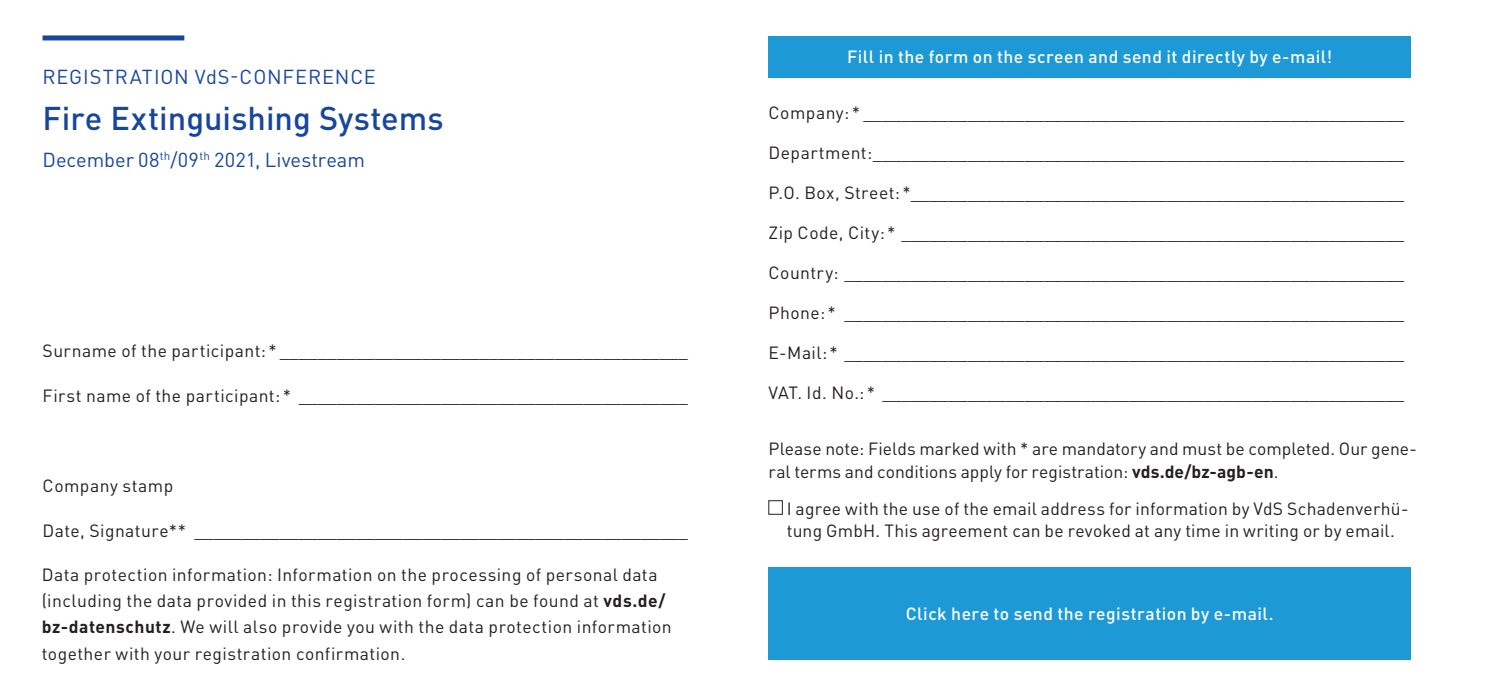
<style>
.page{position:relative;width:1489px;height:695px;background:#fff}
.page>*{position:absolute;margin:0;border:0;box-sizing:border-box;transform-origin:0 0}
.t1{font:500 32.5px "DIN Pro";color:#18469d}
.t2{font:20px "DIN Pro";letter-spacing:.015em;color:#18469d}
.t3{font:20px "DIN Pro";letter-spacing:.045em;color:#18469d}
.t4{font:17.5px/26.2px "DIN Pro";letter-spacing:.025em;color:#231f20}
.t5{font:17.5px/22.5px "DIN Pro";letter-spacing:.005em;color:#231f20}
.t6{font:500 17.5px "DIN Pro";letter-spacing:.025em;color:#fff}
.s1{font-weight:700}
</style>
<div class="page">
<div style="left:768px;top:36px;width:642px;height:42px;background:#1d99d6"></div>
<div style="left:768px;top:567px;width:642px;height:92px;background:#1d99d6"></div>
<div style="left:43px;top:35px;width:141px;height:5px;background:#18469d"></div>
<p class="t3" style="left:43px;top:61px;width:335px">REGISTRATION VdS-CONFERENCE</p>
<h1 class="t1" style="left:43px;top:92px;width:403px">Fire Extinguishing Systems</h1>
<p class="t2" style="left:43px;top:144px;width:324px">December 08<sup>th</sup>/09<sup>th</sup> 2021, Livestream</p>
<p class="t4" style="left:43px;top:336px;width:646px">Surname of the participant: * ___________________________________________</p>
<p class="t4" style="left:43px;top:381px;width:646px">First name of the participant: * _________________________________________</p>
<p class="t4" style="left:43px;top:471px;width:132px">Company stamp</p>
<p class="t4" style="left:43px;top:516px;width:646px">Date, Signature** ____________________________________________________</p>
<p class="t4" style="left:42px;top:559px;width:631px">Data protection information: Information on the processing of personal data (including the data provided in this registration form) can be found at <span class="s1">vds.de/ bz-datenschutz</span>. We will also provide you with the data protection information together with your registration confirmation.</p>
<p class="t6" style="left:847px;top:43px;width:486px">Fill in the form on the screen and send it directly by e-mail!</p>
<p class="t4" style="left:768px;top:98px;width:637px">Company: * _________________________________________________________</p>
<p class="t4" style="left:768px;top:138px;width:637px">Department:________________________________________________________</p>
<p class="t4" style="left:768px;top:178px;width:637px">P.O. Box, Street: *____________________________________________________</p>
<p class="t4" style="left:768px;top:218px;width:637px">Zip Code, City: * _____________________________________________________</p>
<p class="t4" style="left:768px;top:258px;width:637px">Country: ___________________________________________________________</p>
<p class="t4" style="left:768px;top:298px;width:637px">Phone: * ___________________________________________________________</p>
<p class="t4" style="left:768px;top:338px;width:637px">E-Mail: * ___________________________________________________________</p>
<p class="t4" style="left:768px;top:378px;width:637px">VAT. Id. No.: * _______________________________________________________</p>
<p class="t5" style="left:768px;top:436px;width:650px">Please note: Fields marked with * are mandatory and must be completed. Our gene&shy;ral terms and conditions apply for registration: <span class="s1">vds.de/bz-agb-en</span>.</p>
<p class="t4" style="left:786px;top:495px;width:623px;line-height:22.5px">I agree with the use of the email address for information by VdS Schadenverhü&shy;tung GmbH. This agreement can be revoked at any time in writing or by email.</p>
<p class="t6" style="left:905px;top:599px;width:369px">Click here to send the registration by e-mail.</p>
</div>
